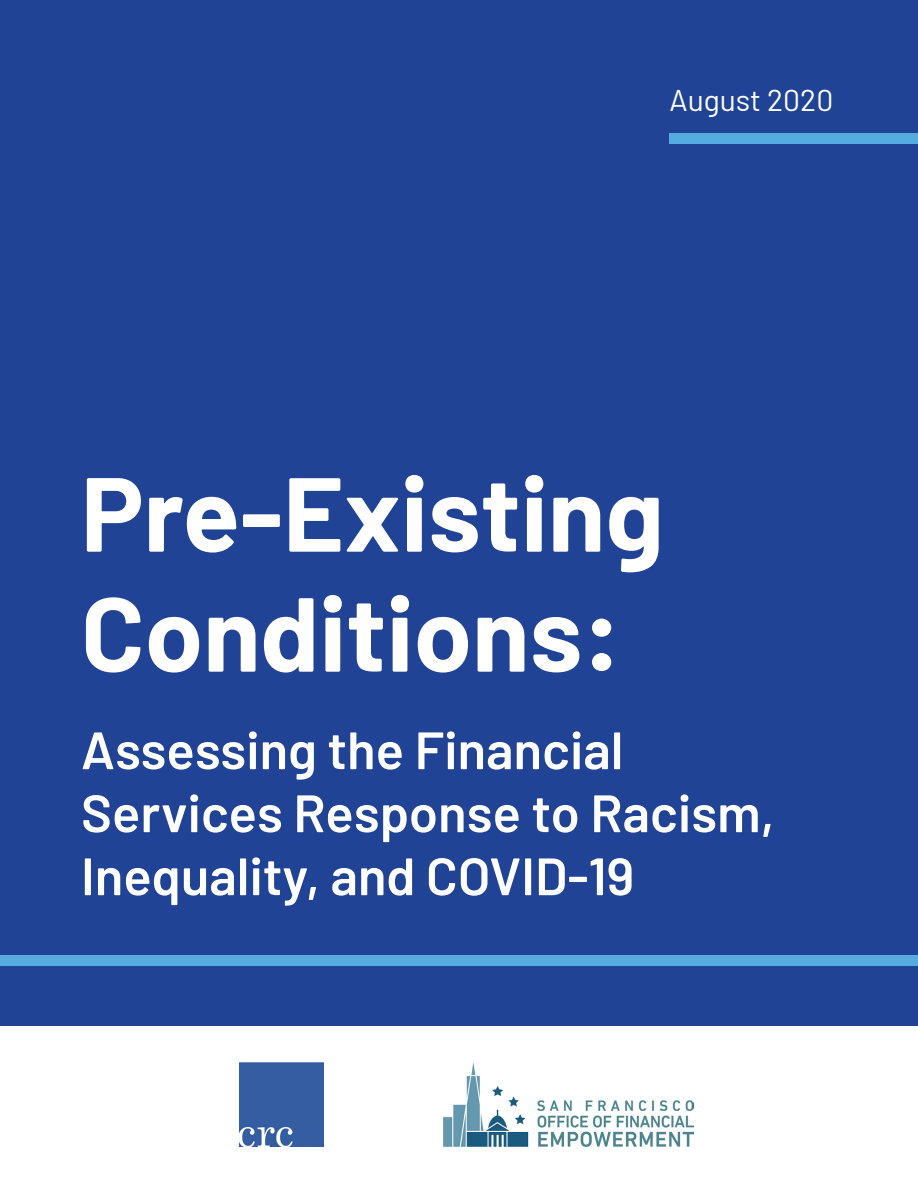
<style>
.page{position:relative;width:918px;height:1188px;background:#fff}
.page>*{position:absolute;margin:0;border:0;box-sizing:border-box;transform-origin:0 0}
.body{font:700 105px/120px "Barlow";color:#fff}
.body-2{font:600 52.5px/63px "Barlow";color:#fff}
.body-3{font:30px "Barlow";color:#fff}
</style>
<div class="page">
<div style="left:0;top:0;width:918px;height:1026px;background:#204396"></div>
<div style="left:0;top:955px;width:918px;height:11px;background:#55acdf"></div>
<div style="left:239px;top:1063px;width:84px;height:84px;background:#355da2"></div>
<img style="left:443px;top:1063px;width:251px;height:84px">
<div style="left:669px;top:134px;width:249px;height:10px;background:#55acdf"></div>
<p class="body-3" style="left:669px;top:82px;width:165px">August 2020</p>
<p class="body" style="left:81px;top:453px;width:584px">Pre-Existing<br>Conditions:</p>
<p class="body-2" style="left:81px;top:718px;width:695px">Assessing the Financial<br>Services Response to Racism,<br>Inequality, and COVID-19</p>
</div>
